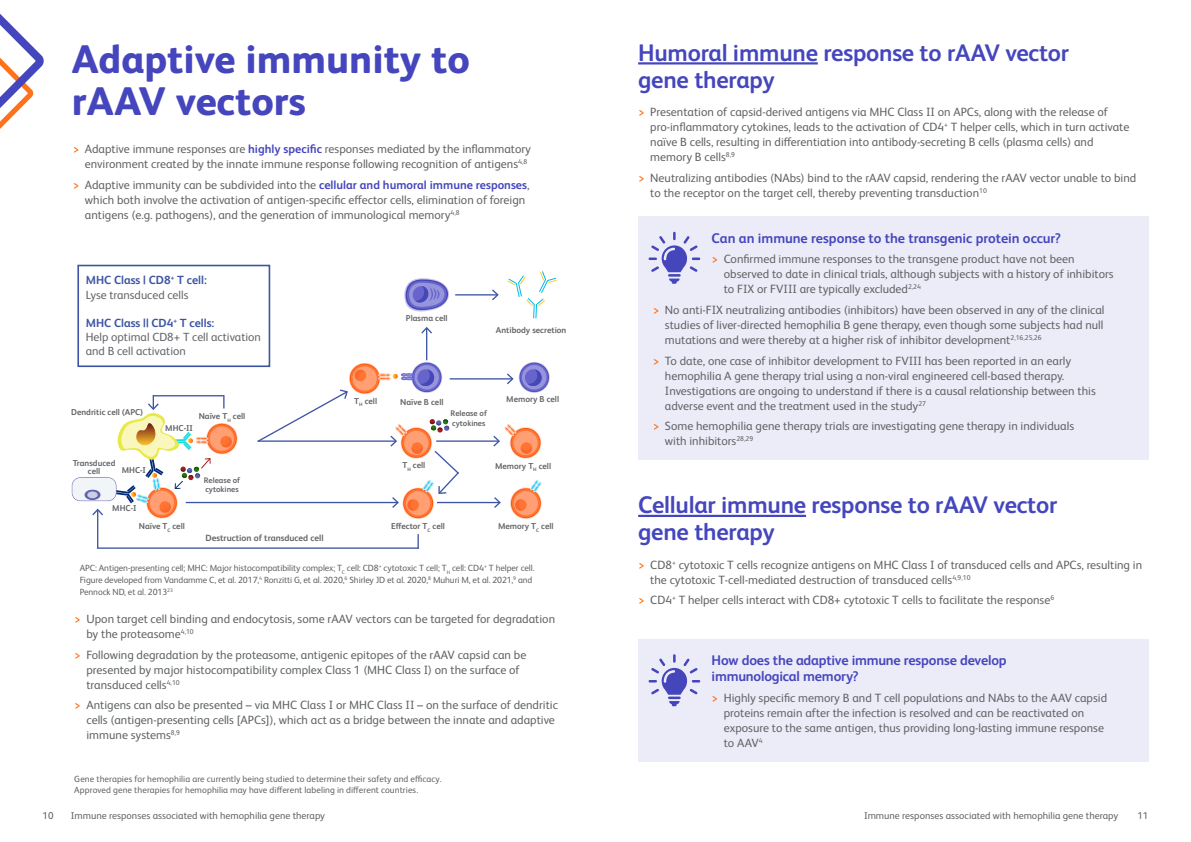
<style>
.page{position:relative;width:1191px;height:842px;background:#fff}
.page>*{position:absolute;margin:0;border:0;box-sizing:border-box;transform-origin:0 0}
.t1{font:800 40px/42px "FS Albert Pro";color:#4546bd}
.t2{font:700 24px/27px "FS Albert Pro";letter-spacing:-.01em;color:#4546bd}
.t3{font:700 14px/16px "FS Albert Pro";letter-spacing:-.01em;color:#4546bd}
.t4{font:12px/15px "FS Albert Pro";color:#606365}
.t5{font:11.8px/14.2px "FS Albert Pro";color:#636569}
.t6{font:10px "FS Albert Pro";color:#606365}
.t7{font:9px/12px "FS Albert Pro";letter-spacing:-.01em;color:#606365}
.t8{font:9px/10.8px "FS Albert Pro";letter-spacing:.01em;color:#606365}
.t9{font:700 9px "FS Albert Pro";color:#636569}
.t10{font:700 8.6px/8.1px "FS Albert Pro";color:#636569;text-align:center}
.t11{font:700 8.1px/9.7px "FS Albert Pro";color:#636569}
.s1{color:#ff6303}
.s2{font-weight:700;color:#4546bd}
.s3{font-weight:700;color:#3c54a4}
</style>
<div class="page">
<hr style="left:638px;top:62px;width:180px;height:3px;background:#4546bd">
<div style="left:638px;top:639px;width:510px;height:122px;background:#ececf8"></div>
<svg style="left:648px;top:654px;width:52px;height:52px"></svg>
<div style="left:638px;top:217px;width:510px;height:243px;background:#ececf8"></div>
<svg style="left:648px;top:232px;width:52px;height:52px"></svg>
<svg style="left:0;top:14px;width:44px;height:115px"></svg>
<hr style="left:638px;top:515px;width:168px;height:2px;background:#4546bd">
<hr style="left:186px;top:502px;width:211px;height:1px;background:#3c54a4">
<hr style="left:97px;top:510px;width:1px;height:38px;background:#3c54a4">
<svg style="left:92px;top:509px;width:11px;height:6px"></svg>
<hr style="left:97px;top:547px;width:322px;height:2px;background:#3c54a4">
<svg style="left:417px;top:534px;width:2px;height:15px"></svg>
<hr style="left:437px;top:502px;width:62px;height:1px;background:#3c54a4">
<svg style="left:494px;top:497px;width:7px;height:11px"></svg>
<hr style="left:436px;top:440px;width:62px;height:2px;background:#3c54a4">
<hr style="left:450px;top:378px;width:62px;height:1px;background:#3c54a4">
<hr style="left:455px;top:294px;width:42px;height:1px;background:#3c54a4">
<svg style="left:492px;top:289px;width:7px;height:11px"></svg>
<hr style="left:426px;top:328px;width:1px;height:32px;background:#3c54a4">
<svg style="left:421px;top:327px;width:11px;height:7px"></svg>
<svg style="left:507px;top:271px;width:50px;height:48px"></svg>
<div style="left:77px;top:265px;width:193px;height:102px;border:2px solid #3c54a4"></div>
<svg style="left:404px;top:278px;width:45px;height:34px"></svg>
<svg style="left:493px;top:424px;width:49px;height:35px"></svg>
<svg style="left:113px;top:395px;width:126px;height:124px"></svg>
<svg style="left:510px;top:480px;width:32px;height:39px"></svg>
<svg style="left:256px;top:360px;width:204px;height:159px"></svg>
<svg style="left:507px;top:362px;width:43px;height:31px"></svg>
<svg style="left:72px;top:477px;width:44px;height:24px"></svg>
<div style="left:72px;top:478px;width:44px;height:23px;background:#f2f5f8;border-radius:8px"></div>
<svg style="left:84px;top:490px;width:17px;height:10px"></svg>
<div style="left:85px;top:490px;width:15px;height:10px;background:#6666ad;border-radius:50%"></div>
<div style="left:87px;top:491px;width:11px;height:7px;background:#c8cfe6;border-radius:50%"></div>
<h1 class="t1" style="left:72px;top:36px;width:399px">Adaptive immunity to rAAV vectors</h1>
<p class="t4" style="left:85px;top:140px;width:447px;text-indent:-12px"><span class="s1">&gt;</span> Adaptive immune responses are <span class="s2">highly specific</span> responses mediated by the inflammatory environment created by the innate immune response following recognition of antigens<sup>4,8</sup></p>
<p class="t4" style="left:85px;top:176px;width:446px;text-indent:-12px"><span class="s1">&gt;</span> Adaptive immunity can be subdivided into the <span class="s2">cellular and humoral immune responses</span>, which both involve the activation of antigen-specific effector cells, elimination of foreign antigens (e.g. pathogens), and the generation of immunological memory<sup>4,8</sup></p>
<p class="t5" style="left:86px;top:272px;width:123px"><span class="s3">MHC Class | CD8</span><sup>+</sup> <span class="s3">T cell:<br></span>Lyse transduced cells</p>
<p class="t5" style="left:86px;top:315px;width:177px"><span class="s3">MHC Class || CD4</span><sup>+</sup> <span class="s3">T cells:<br></span>Help optimal CD8+ T cell activation and B cell activation</p>
<p class="t10" style="left:71px;top:407px;width:73px">Dendritic cell (APC)</p>
<p class="t10" style="left:73px;top:459px;width:44px">Transduced cell</p>
<p class="t10" style="left:112px;top:504px;width:26px">MHC-I</p>
<p class="t10" style="left:122px;top:465px;width:26px">MHC-I</p>
<p class="t10" style="left:199px;top:412px;width:48px">Naïve T<sub>H</sub> cell</p>
<p class="t10" style="left:165px;top:423px;width:29px">MHC-II</p>
<p class="t11" style="left:204px;top:474px;width:38px">Release of cytokines</p>
<p class="t10" style="left:139px;top:521px;width:48px">Naïve T<sub>C</sub> cell</p>
<p class="t9" style="left:205px;top:532px;width:120px">Destruction of transduced cell</p>
<p class="t10" style="left:406px;top:314px;width:43px">Plasma cell</p>
<p class="t10" style="left:496px;top:325px;width:72px">Antibody secretion</p>
<p class="t10" style="left:354px;top:396px;width:24px">T<sub>H</sub> cell</p>
<p class="t10" style="left:400px;top:397px;width:45px">Naïve B cell</p>
<p class="t10" style="left:506px;top:395px;width:54px">Memory B cell</p>
<p class="t10" style="left:402px;top:460px;width:24px">T<sub>H</sub> cell</p>
<p class="t11" style="left:450px;top:408px;width:38px">Release of cytokines</p>
<p class="t10" style="left:495px;top:461px;width:58px">Memory T<sub>H</sub> cell</p>
<p class="t10" style="left:391px;top:522px;width:55px">Effector T<sub>C</sub> cell</p>
<p class="t10" style="left:498px;top:522px;width:57px">Memory T<sub>C</sub> cell</p>
<p class="t7" style="left:80px;top:561px;width:456px">APC: Antigen-presenting cell; MHC: Major histocompatibility complex; T<sub>C</sub> cell: CD8<sup>+</sup> cytotoxic T cell; T<sub>H</sub> cell: CD4<sup>+</sup> T helper cell.<br>Figure developed from Vandamme C, et al. 2017,<sup>4</sup> Ronzitti G, et al. 2020,<sup>6</sup> Shirley JD et al. 2020,<sup>8</sup> Muhuri M, et al. 2021,<sup>9</sup> and<br>Pennock ND, et al. 2013<sup>23</sup></p>
<p class="t4" style="left:86px;top:610px;width:470px;text-indent:-12px"><span class="s1">&gt;</span> Upon target cell binding and endocytosis, some rAAV vectors can be targeted for degradation by the proteasome<sup>4,10</sup></p>
<p class="t4" style="left:86px;top:646px;width:441px;text-indent:-12px"><span class="s1">&gt;</span> Following degradation by the proteasome, antigenic epitopes of the rAAV capsid can be presented by major histocompatibility complex Class 1 (MHC Class I) on the surface of transduced cells<sup>4,10</sup></p>
<p class="t4" style="left:86px;top:697px;width:473px;text-indent:-12px"><span class="s1">&gt;</span> Antigens can also be presented – via MHC Class I or MHC Class II – on the surface of dendritic cells (antigen-presenting cells [APCs]), which act as a bridge between the innate and adaptive immune systems<sup>8,9</sup></p>
<p class="t8" style="left:74px;top:773px;width:369px">Gene therapies for hemophilia are currently being studied to determine their safety and efficacy.<br>Approved gene therapies for hemophilia may have different labeling in different countries.</p>
<h2 class="t2" style="left:638px;top:38px;width:432px">Humoral immune response to rAAV vector gene therapy</h2>
<p class="t4" style="left:650px;top:104px;width:480px;text-indent:-12px"><span class="s1">&gt;</span> Presentation of capsid-derived antigens via MHC Class II on APCs, along with the release of pro-inflammatory cytokines, leads to the activation of CD4<sup>+</sup> T helper cells, which in turn activate naïve B cells, resulting in differentiation into antibody-secreting B cells (plasma cells) and memory B cells<sup>8,9</sup></p>
<p class="t4" style="left:650px;top:169px;width:487px;text-indent:-12px"><span class="s1">&gt;</span> Neutralizing antibodies (NAbs) bind to the rAAV capsid, rendering the rAAV vector unable to bind to the receptor on the target cell, thereby preventing transduction<sup>10</sup></p>
<p class="t3" style="left:711px;top:229px;width:351px">Can an immune response to the transgenic protein occur?</p>
<p class="t4" style="left:724px;top:251px;width:391px;text-indent:-12px"><span class="s1">&gt;</span> Confirmed immune responses to the transgene product have not been observed to date in clinical trials, although subjects with a history of inhibitors to FIX or FVIII are typically excluded<sup>2,24</sup></p>
<p class="t4" style="left:665px;top:301px;width:441px;text-align:justify;text-indent:-12px"><span class="s1">&gt;</span> No anti-FIX neutralizing antibodies (inhibitors) have been observed in any of the clinical studies of liver-directed hemophilia B gene therapy, even though some subjects had null mutations and were thereby at a higher risk of inhibitor development<sup>2,16,25,26</sup></p>
<p class="t4" style="left:665px;top:352px;width:432px;text-indent:-12px"><span class="s1">&gt;</span> To date, one case of inhibitor development to FVIII has been reported in an early hemophilia A gene therapy trial using a non-viral engineered cell-based therapy.<br>Investigations are ongoing to understand if there is a causal relationship between this adverse event and the treatment used in the study<sup>27</sup></p>
<p class="t4" style="left:665px;top:418px;width:411px;text-indent:-12px"><span class="s1">&gt;</span> Some hemophilia gene therapy trials are investigating gene therapy in individuals with inhibitors<sup>28,29</sup></p>
<h2 class="t2" style="left:638px;top:490px;width:421px">Cellular immune response to rAAV vector gene therapy</h2>
<p class="t4" style="left:650px;top:556px;width:493px;text-indent:-12px"><span class="s1">&gt;</span> CD8<sup>+</sup> cytotoxic T cells recognize antigens on MHC Class I of transduced cells and APCs, resulting in the cytotoxic T-cell-mediated destruction of transduced cells<sup>4,9,10</sup></p>
<p class="t4" style="left:638px;top:592px;width:418px"><span class="s1">&gt;</span> CD4<sup>+</sup> T helper cells interact with CD8+ cytotoxic T cells to facilitate the response<sup>6</sup></p>
<p class="t3" style="left:711px;top:651px;width:296px">How does the adaptive immune response develop immunological memory?</p>
<p class="t4" style="left:724px;top:689px;width:385px;text-indent:-12px"><span class="s1">&gt;</span> Highly specific memory B and T cell populations and NAbs to the AAV capsid proteins remain after the infection is resolved and can be reactivated on exposure to the same antigen, thus providing long-lasting immune response to AAV<sup>4</sup></p>
<p class="t6" style="left:43px;top:808px;width:12px">10</p>
<p class="t6" style="left:71px;top:808px;width:256px">Immune responses associated with hemophilia gene therapy</p>
<p class="t6" style="left:864px;top:808px;width:256px">Immune responses associated with hemophilia gene therapy</p>
<p class="t6" style="left:1137px;top:808px;width:12px">11</p>
</div>
